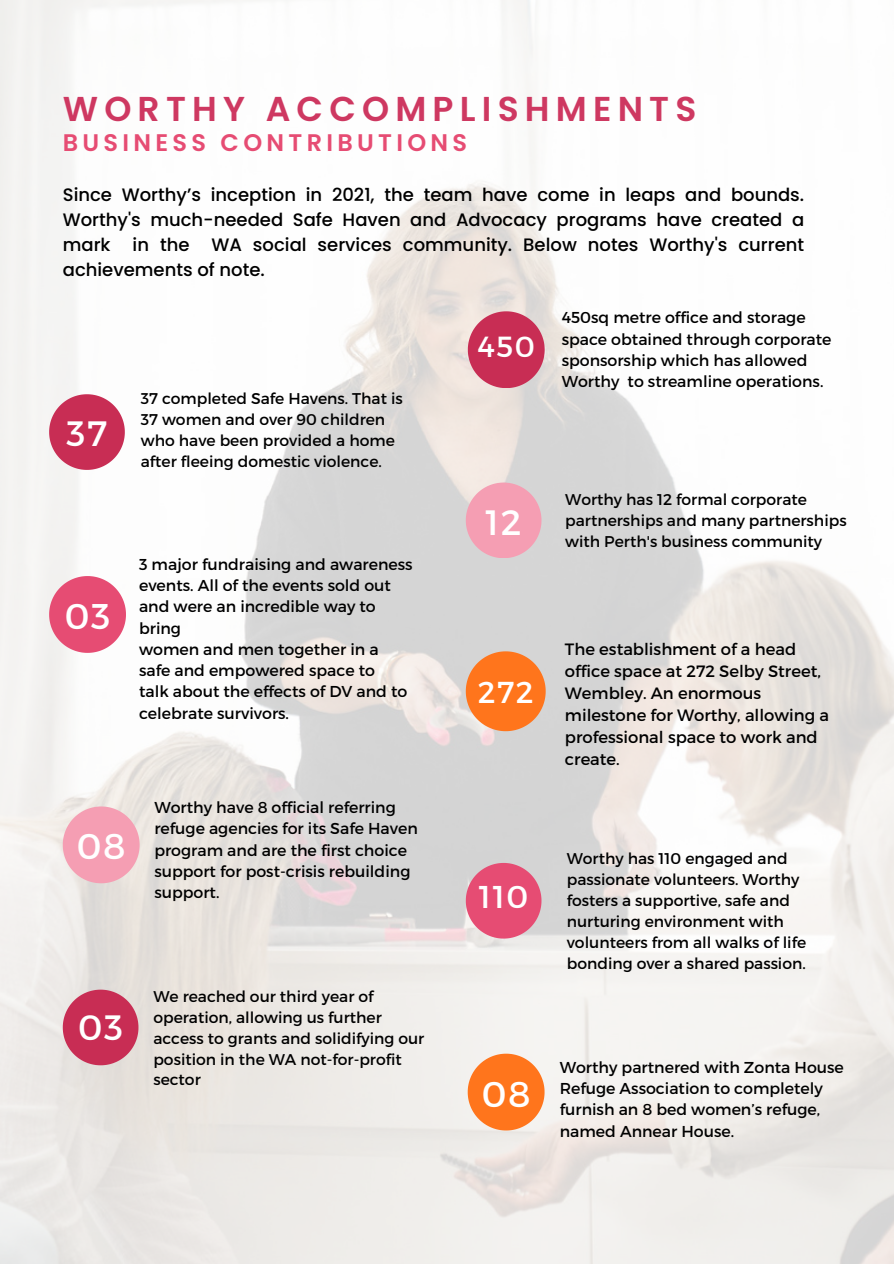
<style>
.page{position:relative;width:894px;height:1264px;background:#fff}
.page>*{position:absolute;margin:0;border:0;box-sizing:border-box;transform-origin:0 0}
.t1{font:35.7px "Montserrat";color:#fff}
.t2{font:35.25px "Montserrat";color:#fff}
.t3{font:600 34.5px "Poppins";letter-spacing:.18em;color:#ce3861}
.t4{font:31.5px "Montserrat";color:#fff}
.t5{font:30.15px "Montserrat";color:#fff}
.t6{font:29.1px "Montserrat";color:#fff}
.t7{font:600 24px "Poppins";letter-spacing:.18em;color:#e64c73}
.t8{font:500 18px/24.8px "Poppins";color:#000;text-align:justify}
.t9{font:16.35px/22.2px "Montserrat";color:#000}
.t10{font:15.75px/21.3px "Montserrat";color:#000}
.t11{font:15.6px/21px "Montserrat";color:#000}
</style>
<div class="page">
<img style="left:0;top:0;width:893px;height:1263px">
<svg style="left:49px;top:576px;width:77px;height:76px"></svg>
<svg style="left:63px;top:806px;width:76px;height:77px;background:#f3adbd"></svg>
<svg style="left:467px;top:311px;width:77px;height:77px;background:#cf5471"></svg>
<svg style="left:467px;top:1053px;width:77px;height:77px;background:#fc904a"></svg>
<svg style="left:49px;top:394px;width:75px;height:75px"></svg>
<svg style="left:465px;top:863px;width:76px;height:75px;background:#e36a88"></svg>
<svg style="left:465px;top:482px;width:76px;height:76px;background:#efabbb"></svg>
<svg style="left:465px;top:651px;width:80px;height:80px;background:#f68a45"></svg>
<svg style="left:63px;top:989px;width:75px;height:76px;background:#ce5371"></svg>
<h3 class="t3" style="left:63px;top:84px;width:635px">WORTHY ACCOMPLISHMENTS</h3>
<h3 class="t7" style="left:63px;top:126px;width:406px">BUSINESS CONTRIBUTIONS</h3>
<p class="t8" style="left:63px;top:183px;width:742px">Since Worthy’s inception in 2021, the team have come in leaps and bounds.<br>Worthy's much-needed Safe Haven and Advocacy programs have created a mark in the WA social services community. Below notes Worthy's current achievements of note.</p>
<h2 class="t2" style="left:67px;top:411px;width:42px">37</h2>
<p class="t11" style="left:141px;top:387px;width:263px">37 completed Safe Havens. That is<br>37 women and over 90 children who have been provided a home after fleeing domestic violence.</p>
<h1 class="t1" style="left:65px;top:593px;width:47px">03</h1>
<p class="t10" style="left:139px;top:552px;width:275px">3 major fundraising and awareness events. All of the events sold out and were an incredible way to bring<br>women and men together in a safe and empowered space to<br>talk about the effects of DV and to celebrate survivors.</p>
<h1 class="t1" style="left:77px;top:823px;width:50px">08</h1>
<p class="t10" style="left:154px;top:795px;width:265px">Worthy have 8 official referring refuge agencies for its Safe Haven program and are the first choice support for post-crisis rebuilding support.</p>
<h2 class="t2" style="left:78px;top:1004px;width:47px">03</h2>
<p class="t11" style="left:153px;top:984px;width:272px">We reached our third year of operation, allowing us further access to grants and solidifying our position in the WA not-for-profit sector</p>
<h3 class="t6" style="left:477px;top:328px;width:59px">450</h3>
<p class="t10" style="left:561px;top:306px;width:271px">450sq metre office and storage space obtained through corporate sponsorship which has allowed<br>Worthy to streamline operations.</p>
<h2 class="t2" style="left:485px;top:499px;width:38px">12</h2>
<p class="t11" style="left:565px;top:488px;width:283px">Worthy has 12 formal corporate partnerships and many partnerships with Perth's business community</p>
<h3 class="t5" style="left:477px;top:673px;width:57px">272</h3>
<p class="t9" style="left:564px;top:637px;width:265px">The establishment of a head office space at 272 Selby Street,<br>Wembley. An enormous milestone for Worthy, allowing a professional space to work and create.</p>
<h3 class="t4" style="left:479px;top:876px;width:51px">110</h3>
<p class="t11" style="left:566px;top:847px;width:241px">Worthy has 110 engaged and passionate volunteers. Worthy fosters a supportive, safe and nurturing environment with volunteers from all walks of life bonding over a shared passion.</p>
<h1 class="t1" style="left:481px;top:1070px;width:50px">08</h1>
<p class="t10" style="left:559px;top:1055px;width:285px">Worthy partnered with Zonta House<br>Refuge Association to completely furnish an 8 bed women’s refuge, named Annear House.</p>
</div>
